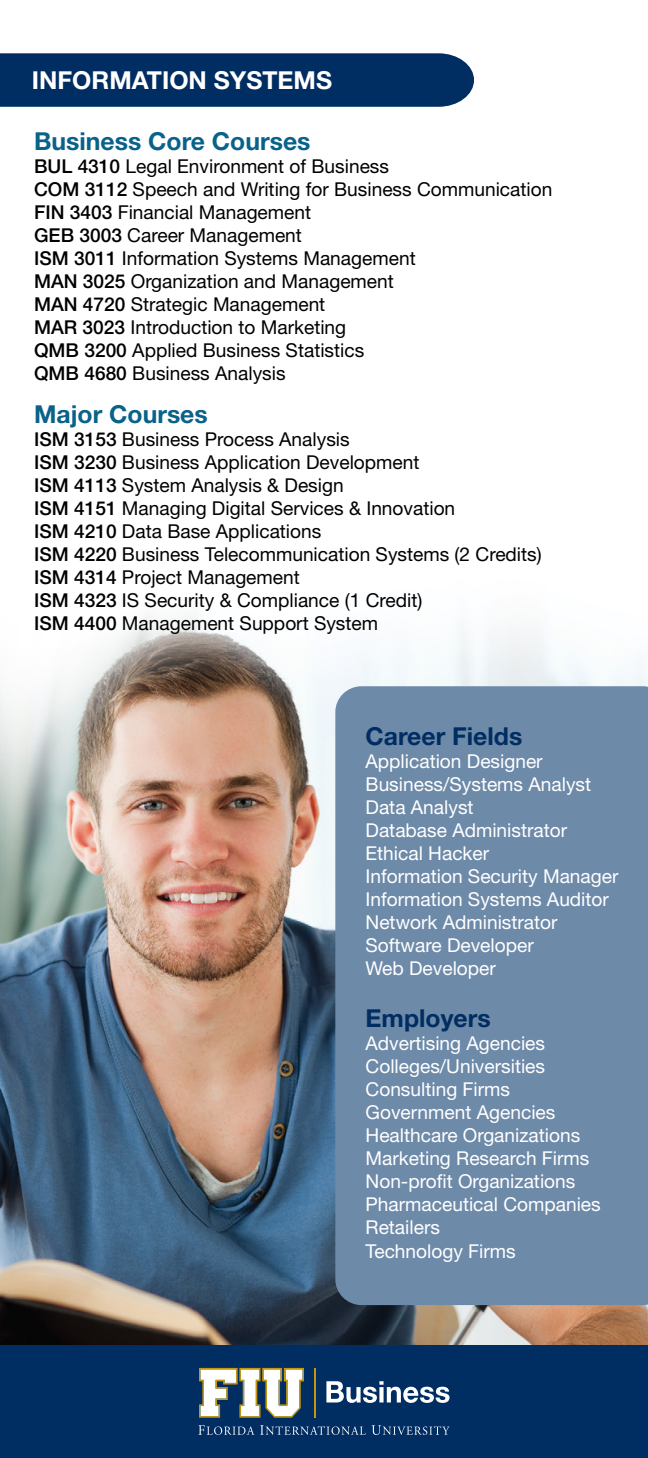
<style>
.page{position:relative;width:648px;height:1458px;background:#fff}
.page>*{position:absolute;margin:0;border:0;box-sizing:border-box;transform-origin:0 0}
.t1{font:700 24.75px "Helvetica Neue LT Std";color:#096289}
.t2{font:700 24.75px "Helvetica Neue LT Std";color:#002d62}
.t3{font:700 24.75px "Helvetica Neue LT Std";color:#fff}
.t4{font:19.12px/22.9px "Helvetica Neue LT Std";color:#000}
.t5{font:19.12px/22.9px "Helvetica Neue LT Std";color:#fff}
.s1{font-weight:500}
</style>
<div class="page">
<img style="left:0;top:616px;width:648px;height:730px">
<div style="left:0;top:53px;width:474px;height:54px;background:#002d62"></div>
<div style="left:0;top:1346px;width:648px;height:112px;background:#002d62"></div>
<hr style="left:314px;top:1368px;width:2px;height:50px;background:#c4960c">
<svg style="left:199px;top:1368px;width:105px;height:50px"></svg>
<svg style="left:198px;top:1425px;width:56px;height:10px"></svg>
<svg style="left:260px;top:1425px;width:106px;height:10px"></svg>
<svg style="left:372px;top:1425px;width:78px;height:10px"></svg>
<svg style="left:326px;top:1381px;width:124px;height:22px"></svg>
<div style="left:335px;top:686px;width:313px;height:619px;background:#6e8aa9"></div>
<p class="t3" style="left:32px;top:65px;width:302px">INFORMATION SYSTEMS</p>
<p class="t1" style="left:34px;top:126px;width:278px">Business Core Courses</p>
<p class="t4" style="left:34px;top:155px;width:520px"><span class="s1">BUL 4310</span> Legal Environment of Business<br><span class="s1">COM 3112</span> Speech and Writing for Business Communication <span class="s1">FIN 3403</span> Financial Management<br><span class="s1">GEB 3003</span> Career Management<br><span class="s1">ISM 3011</span> Information Systems Management<br><span class="s1">MAN 3025</span> Organization and Management<br><span class="s1">MAN 4720</span> Strategic Management<br><span class="s1">MAR 3023</span> Introduction to Marketing<br><span class="s1">QMB 3200</span> Applied Business Statistics<br><span class="s1">QMB 4680</span> Business Analysis</p>
<p class="t1" style="left:34px;top:399px;width:175px">Major Courses</p>
<p class="t4" style="left:34px;top:427px;width:509px"><span class="s1">ISM 3153</span> Business Process Analysis<br><span class="s1">ISM 3230</span> Business Application Development<br><span class="s1">ISM 4113</span> System Analysis &amp; Design<br><span class="s1">ISM 4151</span> Managing Digital Services &amp; Innovation<br><span class="s1">ISM 4210</span> Data Base Applications<br><span class="s1">ISM 4220</span> Business Telecommunication Systems (2 Credits)<br><span class="s1">ISM 4314</span> Project Management<br><span class="s1">ISM 4323</span> IS Security &amp; Compliance (1 Credit)<br><span class="s1">ISM 4400</span> Management Support System</p>
<p class="t2" style="left:366px;top:721px;width:158px">Career Fields</p>
<p class="t5" style="left:366px;top:750px;width:254px">Application Designer<br>Business/Systems Analyst<br>Data Analyst<br>Database Administrator<br>Ethical Hacker<br>Information Security Manager<br>Information Systems Auditor<br>Network Administrator<br>Software Developer<br>Web Developer</p>
<p class="t2" style="left:366px;top:1003px;width:127px">Employers</p>
<p class="t5" style="left:366px;top:1032px;width:237px">Advertising Agencies<br>Colleges/Universities<br>Consulting Firms<br>Government Agencies<br>Healthcare Organizations<br>Marketing Research Firms<br>Non-profit Organizations<br>Pharmaceutical Companies<br>Retailers<br>Technology Firms</p>
</div>
